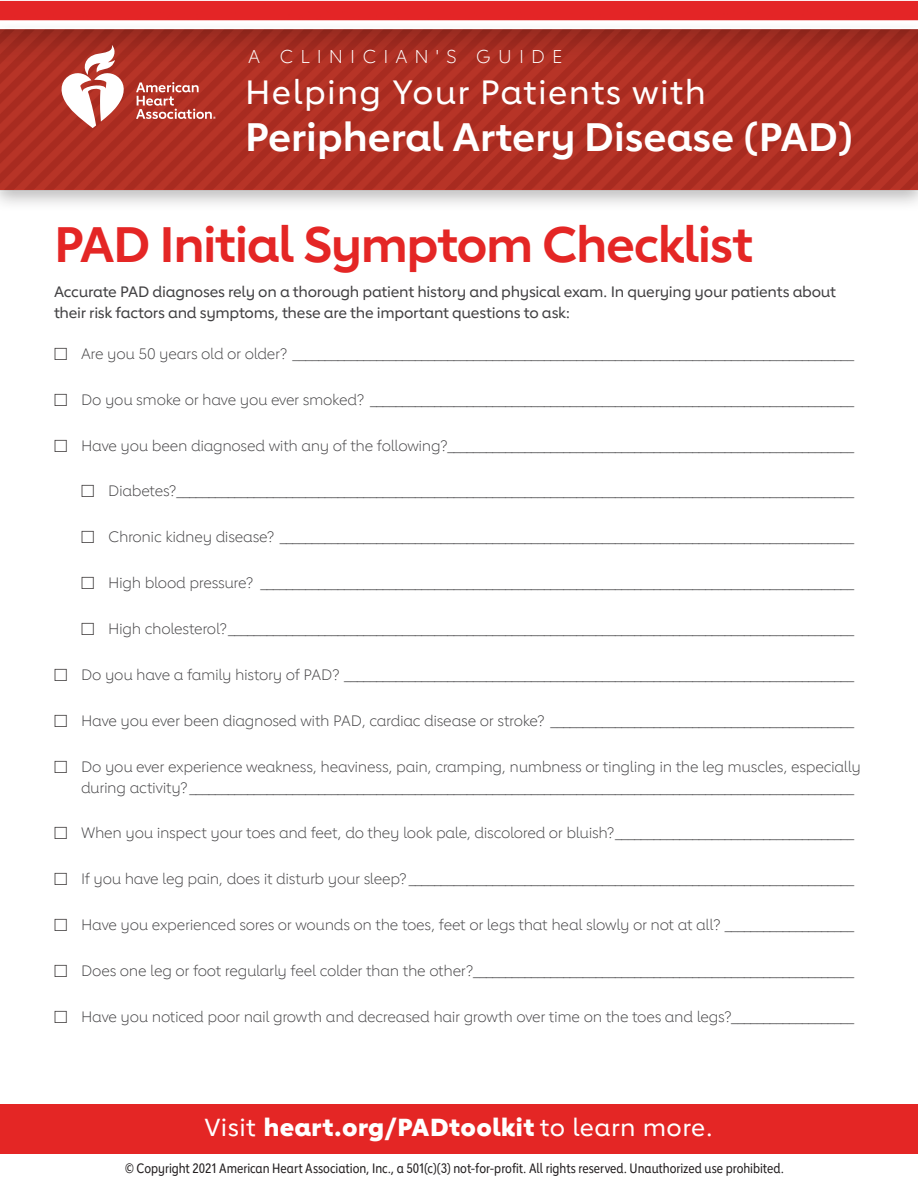
<style>
.page{position:relative;width:918px;height:1188px;background:#fff}
.page>*{position:absolute;margin:0;border:0;box-sizing:border-box;transform-origin:0 0}
.Level_1_Head{font:700 49.5px "Lub Dub";letter-spacing:-.03em;color:#e42625}
.Title_2{font:700 39.45px "Lub Dub";color:#fff}
.Title_1{font:500 33.45px "Lub Dub";letter-spacing:.04em;color:#fff}
.t1{font:800 24.45px "Lub Dub";letter-spacing:.02em;color:#fff}
.Head{font:300 18.45px "Lub Dub";letter-spacing:.38em;color:#fff}
.t2{font:300 15px/21px "Lub Dub";letter-spacing:-.02em;color:#414042}
.Intro_Text{font:500 15px/21px "Lub Dub";letter-spacing:-.015em;color:#414042}
.Copyright{font:13.5px "Lub Dub Condensed";color:#231f20}
.s1{font-family:"Universal Newswith Comm Pi";font-weight:400;color:#231f20}
.s2{font-weight:300}
.s3{font-weight:500}
</style>
<div class="page">
<img style="left:0;top:0;width:918px;height:204px">
<div style="left:0;top:1104px;width:918px;height:50px;background:#e42625"></div>
<svg style="left:136px;top:82px;width:80px;height:37px;background:#c15e55"></svg>
<svg style="left:62px;top:45px;width:64px;height:83px"></svg>
<h1 class="Head" style="left:248px;top:46px;width:316px">A CLINICIAN'S GUIDE</h1>
<h1 class="Title_1" style="left:245px;top:73px;width:462px">Helping Your Patients with</h1>
<h1 class="Title_2" style="left:245px;top:114px;width:610px">Peripheral Artery Disease (PAD)</h1>
<h1 class="Level_1_Head" style="left:54px;top:215px;width:701px">PAD Initial Symptom Checklist</h1>
<p class="Intro_Text" style="left:54px;top:281px;width:784px">Accurate PAD diagnoses rely on a thorough patient history and physical exam. In querying your patients about their risk factors and symptoms, these are the important questions to ask:</p>
<p class="Intro_Text" style="left:54px;top:343px;width:802px"><span class="s1">:</span> <span class="s2">Are you 50 years old or older?</span> _______________________________________________________________________________________</p>
<p class="t2" style="left:54px;top:389px;width:802px"><span class="s1">:</span> Do you smoke or have you ever smoked? ___________________________________________________________________________</p>
<p class="t2" style="left:54px;top:435px;width:802px"><span class="s1">:</span> Have you been diagnosed with any of the following?_______________________________________________________________</p>
<p class="t2" style="left:81px;top:481px;width:775px"><span class="s1">:</span> Diabetes?_________________________________________________________________________________________________________</p>
<p class="t2" style="left:81px;top:526px;width:775px"><span class="s1">:</span> Chronic kidney disease? _________________________________________________________________________________________</p>
<p class="t2" style="left:81px;top:572px;width:775px"><span class="s1">:</span> High blood pressure? ____________________________________________________________________________________________</p>
<p class="t2" style="left:81px;top:618px;width:775px"><span class="s1">:</span> High cholesterol?_________________________________________________________________________________________________</p>
<p class="t2" style="left:54px;top:664px;width:802px"><span class="s1">:</span> Do you have a family history of PAD? _______________________________________________________________________________</p>
<p class="t2" style="left:54px;top:710px;width:802px"><span class="s1">:</span> Have you ever been diagnosed with PAD, cardiac disease or stroke? _______________________________________________</p>
<p class="t2" style="left:81px;top:756px;width:782px;text-indent:-27px"><span class="s1">:</span> Do you ever experience weakness, heaviness, pain, cramping, numbness or tingling in the leg muscles, especially during activity?_______________________________________________________________________________________________________</p>
<p class="t2" style="left:54px;top:823px;width:802px"><span class="s1">:</span> When you inspect your toes and feet, do they look pale, discolored or bluish?_____________________________________</p>
<p class="t2" style="left:54px;top:868px;width:802px"><span class="s1">:</span> If you have leg pain, does it disturb your sleep? _____________________________________________________________________</p>
<p class="t2" style="left:54px;top:914px;width:802px"><span class="s1">:</span> Have you experienced sores or wounds on the toes, feet or legs that heal slowly or not at all? ____________________</p>
<p class="t2" style="left:54px;top:960px;width:802px"><span class="s1">:</span> Does one leg or foot regularly feel colder than the other?___________________________________________________________</p>
<p class="t2" style="left:54px;top:1006px;width:802px"><span class="s1">:</span> Have you noticed poor nail growth and decreased hair growth over time on the toes and legs?___________________</p>
<p class="t1" style="left:205px;top:1113px;width:510px"><span class="s3">Visit</span> heart.org/PADtoolkit <span class="s3">to learn more.</span></p>
<p class="Copyright" style="left:125px;top:1160px;width:660px">© Copyright 2021 American Heart Association, Inc., a 501(c)(3) not-for-profit. All rights reserved. Unauthorized use prohibited.</p>
</div>
